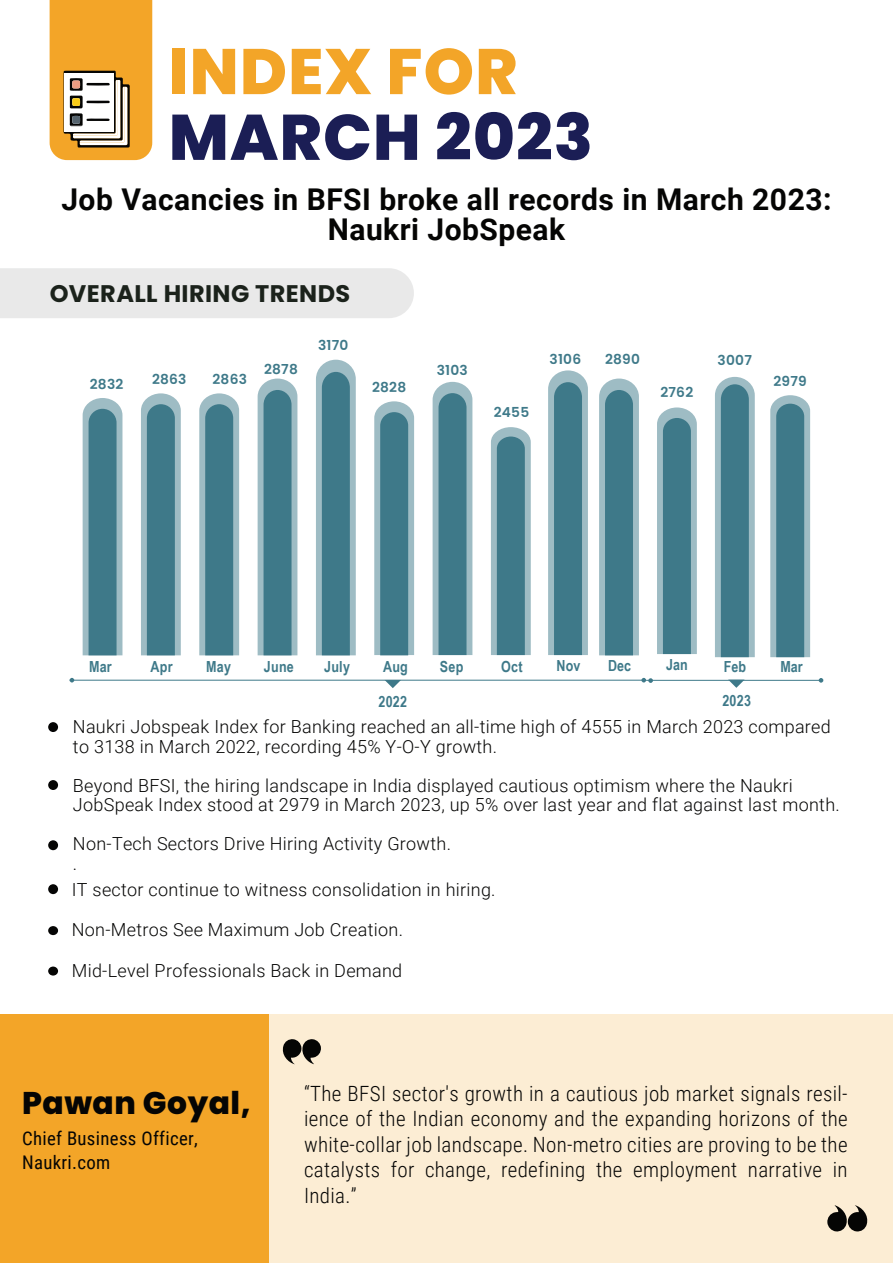
<style>
.page{position:relative;width:893px;height:1263px;background:#fff}
.page>*{position:absolute;margin:0;border:0;box-sizing:border-box;transform-origin:0 0}
.t1{font:800 64.2px "Poppins";letter-spacing:.015em;color:#1b1e55}
.t2{font:800 64.2px "Poppins";letter-spacing:.015em;color:#f3a528}
.t3{font:800 31.35px "Poppins";letter-spacing:.015em;color:#050504}
.t4{font:700 30px/30px "Roboto";letter-spacing:.015em;color:#050504;text-align:center}
.t5{font:700 24px "Poppins";letter-spacing:.015em;color:#1b221b}
.t6{font:300 21px/25.5px "Roboto Condensed";letter-spacing:.015em;color:#050504;text-align:justify}
.t7{font:18.75px/23.4px "Roboto Condensed";letter-spacing:.015em;color:#050504}
.t8{font:300 18px/19.5px "Roboto";letter-spacing:.015em;color:#050504}
.t9{font:700 15.45px "Arial Narrow";letter-spacing:.015em;color:#3e7989}
.t10{font:700 15.3px "Arial Narrow";letter-spacing:.015em;color:#3e7989}
.t11{font:600 13.8px "Poppins";letter-spacing:.015em;color:#3e7989}
</style>
<div class="page">
<div style="left:0;top:268px;width:414px;height:50px;background:#e9e9e9"></div>
<svg style="left:50px;top:0;width:102px;height:160px"></svg>
<div style="left:72px;top:116px;width:8px;height:8px;background:#56646e;border-radius:50%"></div>
<div style="left:48px;top:722px;width:10px;height:10px;background:#050504;border-radius:50%"></div>
<div style="left:48px;top:884px;width:10px;height:10px;background:#050504;border-radius:50%"></div>
<div style="left:48px;top:780px;width:10px;height:10px;background:#050504;border-radius:50%"></div>
<div style="left:48px;top:840px;width:10px;height:10px;background:#050504;border-radius:50%"></div>
<div style="left:48px;top:926px;width:10px;height:9px;background:#050504;border-radius:50%"></div>
<div style="left:48px;top:966px;width:10px;height:9px;background:#050504;border-radius:50%"></div>
<div style="left:120px;top:1014px;width:773px;height:249px;background:#fcedd4"></div>
<div style="left:0;top:1014px;width:269px;height:249px;background:#f3a528"></div>
<svg style="left:282px;top:1039px;width:39px;height:25px"></svg>
<svg style="left:827px;top:1205px;width:41px;height:27px"></svg>
<hr style="left:70px;top:680px;width:574px;height:1px;background:#3e7989">
<svg style="left:385px;top:680px;width:16px;height:8px"></svg>
<svg style="left:70px;top:678px;width:4px;height:4px"></svg>
<hr style="left:646px;top:680px;width:174px;height:1px;background:#3e7989">
<svg style="left:728px;top:680px;width:17px;height:8px"></svg>
<svg style="left:641px;top:678px;width:12px;height:5px"></svg>
<svg style="left:819px;top:678px;width:4px;height:5px"></svg>
<svg style="left:657px;top:407px;width:40px;height:247px;background:#60909e"></svg>
<svg style="left:770px;top:395px;width:40px;height:262px;background:#60919e"></svg>
<svg style="left:83px;top:398px;width:39px;height:257px;background:#5e8f9c"></svg>
<svg style="left:141px;top:393px;width:40px;height:262px;background:#5f909d"></svg>
<svg style="left:199px;top:393px;width:40px;height:262px;background:#61919e"></svg>
<svg style="left:258px;top:378px;width:39px;height:277px;background:#5e8f9c"></svg>
<svg style="left:599px;top:378px;width:40px;height:277px;background:#60919e"></svg>
<svg style="left:316px;top:360px;width:40px;height:295px;background:#5f909d"></svg>
<svg style="left:374px;top:401px;width:40px;height:254px;background:#61919e"></svg>
<svg style="left:433px;top:382px;width:39px;height:273px;background:#5d8f9c"></svg>
<svg style="left:548px;top:370px;width:40px;height:285px;background:#60919e"></svg>
<svg style="left:715px;top:377px;width:40px;height:280px;background:#5e8f9d"></svg>
<svg style="left:491px;top:427px;width:40px;height:228px;background:#5f909d"></svg>
<h1 class="t2" style="left:169px;top:34px;width:350px">INDEX FOR</h1>
<h1 class="t1" style="left:169px;top:100px;width:426px">MARCH 2023</h1>
<h3 class="t4" style="left:61px;top:184px;width:772px">Job Vacancies in BFSI broke all records in March 2023:<br>Naukri JobSpeak</h3>
<h3 class="t5" style="left:50px;top:280px;width:302px">OVERALL HIRING TRENDS</h3>
<p class="t11" style="left:90px;top:376px;width:35px">2832</p>
<p class="t11" style="left:152px;top:371px;width:36px">2863</p>
<p class="t11" style="left:213px;top:372px;width:36px">2863</p>
<p class="t11" style="left:264px;top:361px;width:35px">2878</p>
<p class="t11" style="left:318px;top:337px;width:32px">3170</p>
<p class="t11" style="left:372px;top:379px;width:36px">2828</p>
<p class="t11" style="left:437px;top:362px;width:33px">3103</p>
<p class="t11" style="left:494px;top:404px;width:37px">2455</p>
<p class="t11" style="left:550px;top:351px;width:33px">3106</p>
<p class="t11" style="left:605px;top:352px;width:36px">2890</p>
<p class="t11" style="left:660px;top:385px;width:34px">2762</p>
<p class="t11" style="left:718px;top:352px;width:36px">3007</p>
<p class="t11" style="left:773px;top:373px;width:35px">2979</p>
<p class="t10" style="left:324px;top:655px;width:27px">July</p>
<p class="t10" style="left:383px;top:655px;width:26px">Aug</p>
<p class="t10" style="left:440px;top:655px;width:25px">Sep</p>
<p class="t10" style="left:501px;top:655px;width:23px">Oct</p>
<p class="t10" style="left:556px;top:654px;width:26px">Nov</p>
<p class="t10" style="left:666px;top:653px;width:23px">Jan</p>
<p class="t10" style="left:89px;top:655px;width:24px">Mar</p>
<p class="t10" style="left:608px;top:654px;width:24px">Dec</p>
<p class="t10" style="left:151px;top:655px;width:24px">Apr</p>
<p class="t10" style="left:206px;top:655px;width:26px">May</p>
<p class="t10" style="left:264px;top:655px;width:32px">June</p>
<p class="t10" style="left:724px;top:655px;width:24px">Feb</p>
<p class="t10" style="left:780px;top:655px;width:24px">Mar</p>
<p class="t9" style="left:378px;top:690px;width:30px">2022</p>
<p class="t9" style="left:722px;top:689px;width:30px">2023</p>
<p class="t8" style="left:73px;top:716px;width:759px">Naukri Jobspeak Index for Banking reached an all-time high of 4555 in March 2023 compared to 3138 in March 2022, recording 45% Y-O-Y growth.</p>
<p class="t8" style="left:73px;top:775px;width:768px">Beyond BFSI, the hiring landscape in India displayed cautious optimism where the Naukri<br>JobSpeak Index stood at 2979 in March 2023, up 5% over last year and flat against last month.</p>
<p class="t8" style="left:73px;top:833px;width:380px">Non-Tech Sectors Drive Hiring Activity Growth. .</p>
<p class="t8" style="left:72px;top:879px;width:425px">IT sector continue to witness consolidation in hiring.</p>
<p class="t8" style="left:72px;top:920px;width:333px">Non-Metros See Maximum Job Creation.</p>
<p class="t8" style="left:72px;top:960px;width:332px">Mid-Level Professionals Back in Demand</p>
<h2 class="t3" style="left:22px;top:1084px;width:230px">Pawan Goyal,</h2>
<p class="t7" style="left:22px;top:1126px;width:177px">Chief Business Officer,<br>Naukri.com</p>
<p class="t6" style="left:304px;top:1080px;width:545px">“The BFSI sector's growth in a cautious job market signals resil&shy;ience of the Indian economy and the expanding horizons of the white-collar job landscape. Non-metro cities are proving to be the catalysts for change, redefining the employment narrative in India.”</p>
</div>
